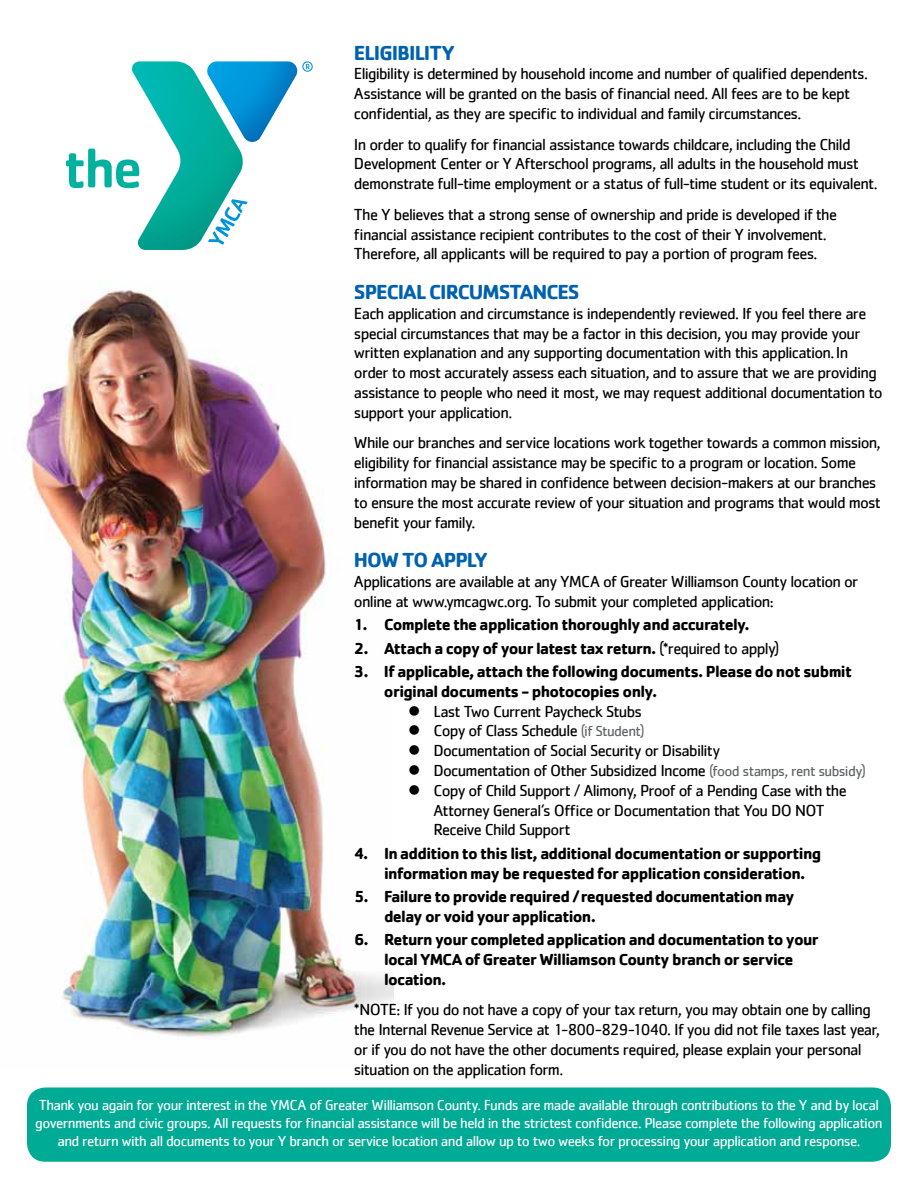
<style>
.page{position:relative;width:918px;height:1188px;background:#fff}
.page>*{position:absolute;margin:0;border:0;box-sizing:border-box;transform-origin:0 0}
.t1{font:700 21px "Cachet";letter-spacing:-.045em;color:#0061af}
.t2{font:16.5px/19.8px "Cachet";letter-spacing:-.045em;color:#000}
.t3{font:700 16.5px/19.8px "Cachet";letter-spacing:-.04em;color:#000}
.t4{font:15px/18px "Cachet";letter-spacing:-.04em;color:#fff;text-align:center}
.s1{font-weight:400}
.s2{font-size:15px;color:#636466}
</style>
<div class="page">
<img style="left:25px;top:289px;width:368px;height:750px">
<svg style="left:66px;top:61px;width:247px;height:189px"></svg>
<div style="left:27px;top:1088px;width:864px;height:74px;background:#00ab95;border-radius:18px"></div>
<p class="t1" style="left:354px;top:39px;width:102px">ELIGIBILITY</p>
<p class="t2" style="left:354px;top:64px;width:515px">Eligibility is determined by household income and number of qualified dependents.<br>Assistance will be granted on the basis of financial need. All fees are to be kept confidential, as they are specific to individual and family circumstances.</p>
<p class="t2" style="left:354px;top:134px;width:525px">In order to qualify for financial assistance towards childcare, including the Child<br>Development Center or Y Afterschool programs, all adults in the household must demonstrate full-time employment or a status of full-time student or its equivalent.</p>
<p class="t2" style="left:354px;top:204px;width:485px">The Y believes that a strong sense of ownership and pride is developed if the financial assistance recipient contributes to the cost of their Y involvement.<br>Therefore, all applicants will be required to pay a portion of program fees.</p>
<p class="t1" style="left:354px;top:278px;width:227px">SPECIAL CIRCUMSTANCES</p>
<p class="t2" style="left:354px;top:303px;width:530px">Each application and circumstance is independently reviewed. If you feel there are special circumstances that may be a factor in this decision, you may provide your written explanation and any supporting documentation with this application.In order to most accurately assess each situation, and to assure that we are providing assistance to people who need it most, we may request additional documentation to support your application.</p>
<p class="t2" style="left:354px;top:433px;width:529px">While our branches and service locations work together towards a common mission, eligibility for financial assistance may be specific to a program or location. Some information may be shared in confidence between decision-makers at our branches to ensure the most accurate review of your situation and programs that would most benefit your family.</p>
<p class="t1" style="left:354px;top:547px;width:135px">HOW TO APPLY</p>
<p class="t2" style="left:354px;top:571px;width:506px">Applications are available at any YMCA of Greater Williamson County location or online at www.ymcagwc.org. To submit your completed application:</p>
<p class="t3" style="left:354px;top:614px;width:397px">1. Complete the application thoroughly and accurately.</p>
<p class="t3" style="left:354px;top:638px;width:427px">2. Attach a copy of your latest tax return. <span class="s1">(*required to apply)</span></p>
<p class="t3" style="left:384px;top:661px;width:470px;text-indent:-30px">3. If applicable, attach the following documents. Please do not submit original documents - photocopies only.</p>
<p class="t2" style="left:408px;top:701px;width:235px">● Last Two Current Paycheck Stubs</p>
<p class="t2" style="left:408px;top:721px;width:238px">● Copy of Class Schedule <span class="s2">(if Student)</span></p>
<p class="t2" style="left:408px;top:740px;width:314px">● Documentation of Social Security or Disability</p>
<p class="t2" style="left:408px;top:760px;width:459px">● Documentation of Other Subsidized Income <span class="s2">(food stamps, rent subsidy)</span></p>
<p class="t2" style="left:434px;top:780px;width:415px;text-indent:-26px">● Copy of Child Support / Alimony, Proof of a Pending Case with the<br>Attorney General’s Office or Documentation that You DO NOT<br>Receive Child Support</p>
<p class="t3" style="left:384px;top:843px;width:439px;text-indent:-30px">4. In addition to this list, additional documentation or supporting information may be requested for application consideration.</p>
<p class="t3" style="left:384px;top:886px;width:412px;text-indent:-30px">5. Failure to provide required / requested documentation may delay or void your application.</p>
<p class="t3" style="left:384px;top:929px;width:436px;text-indent:-30px">6. Return your completed application and documentation to your local YMCA of Greater Williamson County branch or service location.</p>
<p class="t2" style="left:354px;top:1000px;width:527px">*NOTE: If you do not have a copy of your tax return, you may obtain one by calling the Internal Revenue Service at 1-800-829-1040. If you did not file taxes last year, or if you do not have the other documents required, please explain your personal situation on the application form.</p>
<p class="t4" style="left:35px;top:1096px;width:849px">Thank you again for your interest in the YMCA of Greater Williamson County. Funds are made available through contributions to the Y and by local governments and civic groups. All requests for financial assistance will be held in the strictest confidence. Please complete the following application and return with all documents to your Y branch or service location and allow up to two weeks for processing your application and response.</p>
</div>
